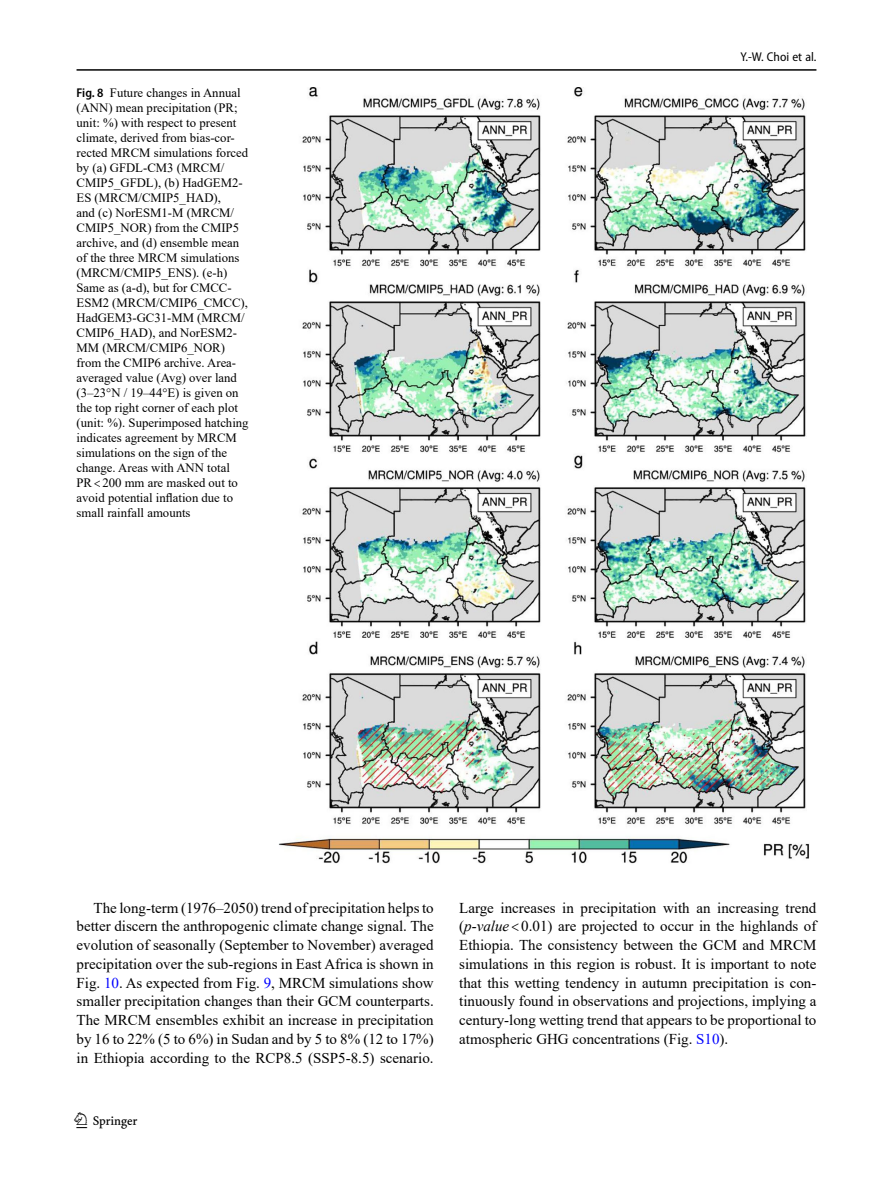
<style>
.page{position:relative;width:893px;height:1187px;background:#fff}
.page>*{position:absolute;margin:0;border:0;box-sizing:border-box;transform-origin:0 0}
.t1{font:22.5px "Springnew";color:#000}
.Body_Text_Indent{font:15px/18.8px "Times New Roman";color:#000;text-align:justify}
.Figure_Caption_Side{font:12.75px/15px "Times New Roman";color:#000}
.t2{font:semi-condensed 12.75px "Myriad Pro";color:#000}
.s1{font-family:"Myriad Pro";font-weight:600;font-stretch:semi-condensed}
.s2{font-family:"Minion Pro"}
.s3{color:#00f}
.s4{font-style:italic}
</style>
<div class="page">
<hr style="left:77px;top:69px;width:739px;height:2px;background:#000">
<img style="left:279px;top:87px;width:531px;height:777px">
<p class="Figure_Caption_Side" style="left:77px;top:84px;width:174px"><span class="s1">Fig. 8</span> Future changes in Annual (ANN) mean precipitation (PR; unit: %) with respect to present climate, derived from bias-cor&shy;rected MRCM simulations forced by (a) GFDL-CM3 (MRCM/<br>CMIP5_GFDL), (b) HadGEM2-<br>ES (MRCM/CMIP5_HAD),<br>and (c) NorESM1-M (MRCM/<br>CMIP5_NOR) from the CMIP5 archive, and (d) ensemble mean of the three MRCM simulations (MRCM/CMIP5_ENS). (e-h)<br>Same as (a-d), but for CMCC-<br>ESM2 (MRCM/CMIP6_CMCC),<br>HadGEM3-GC31-MM (MRCM/<br>CMIP6_HAD), and NorESM2-<br>MM (MRCM/CMIP6_NOR) from the CMIP6 archive. Area&shy;averaged value (Avg) over land (3–23°N / 19–44°E) is given on the top right corner of each plot (unit: %). Superimposed hatching indicates agreement by MRCM simulations on the sign of the change. Areas with ANN total<br>PR<span class="s2">&lt;</span>200 mm are masked out to avoid potential inflation due to small rainfall amounts</p>
<p class="t2" style="left:740px;top:49px;width:78px">Y.-W. Choi et al.</p>
<p class="Body_Text_Indent" style="left:77px;top:897px;width:359px;text-indent:17px">The long-term (1976–2050) trend of precipitation helps to better discern the anthropogenic climate change signal. The evolution of seasonally (September to November) averaged precipitation over the sub-regions in East Africa is shown in Fig. <span class="s3">10</span>. As expected from Fig. <span class="s3">9</span>, MRCM simulations show smaller precipitation changes than their GCM counterparts.<br>The MRCM ensembles exhibit an increase in precipitation by 16 to 22% (5 to 6%) in Sudan and by 5 to 8% (12 to 17%) in Ethiopia according to the RCP8.5 (SSP5-8.5) scenario.</p>
<h1 class="t1" style="left:77px;top:1107px;width:63px">1 3</h1>
<p class="Body_Text_Indent" style="left:459px;top:897px;width:359px">Large increases in precipitation with an increasing trend (<span class="s4">p-value</span><span class="s2">&lt;</span>0.01) are projected to occur in the highlands of Ethiopia. The consistency between the GCM and MRCM simulations in this region is robust. It is important to note that this wetting tendency in autumn precipitation is con&shy;tinuously found in observations and projections, implying a century-long wetting trend that appears to be proportional to atmospheric GHG concentrations (Fig. <span class="s3">S10</span>).</p>
</div>
